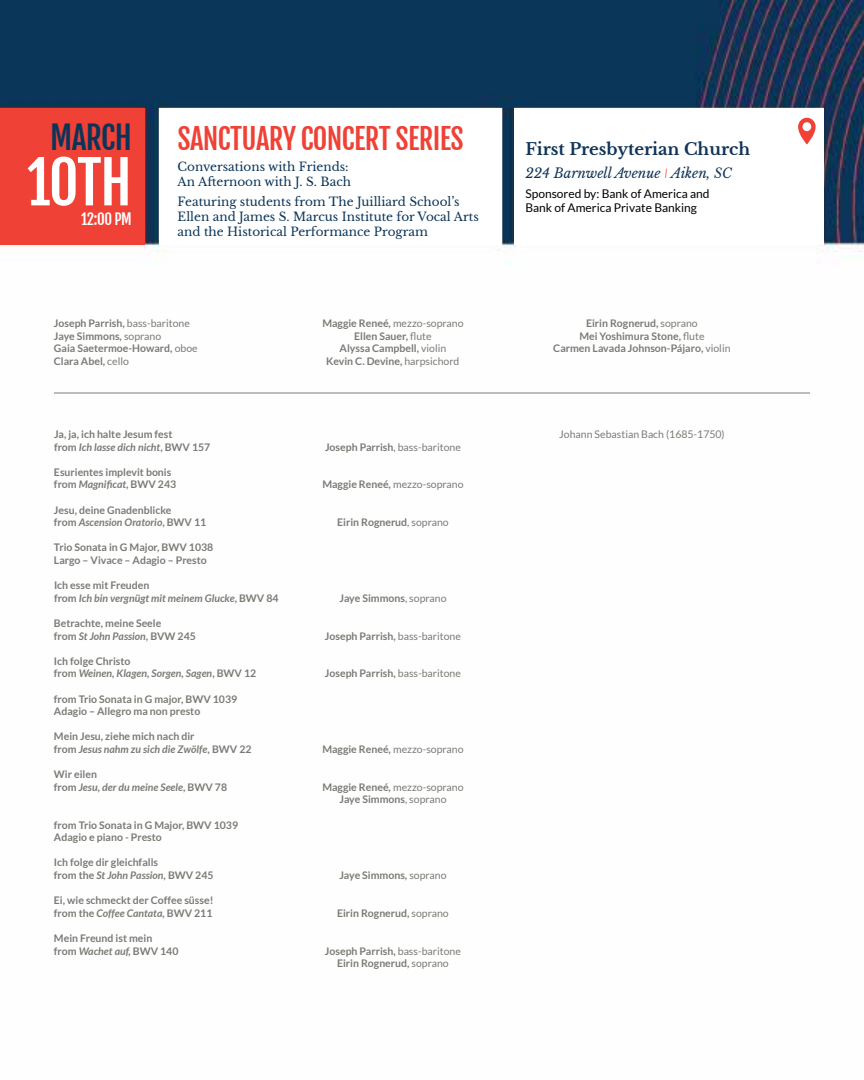
<style>
.page{position:relative;width:864px;height:1080px;background:#fff}
.page>*{position:absolute;margin:0;border:0;box-sizing:border-box;transform-origin:0 0}
.t1{font:58.05px "Fjalla One";color:#fff}
.t2{font:31.5px "Fjalla One";letter-spacing:-.025em;color:#0b3459}
.t3{font:28.5px "Fjalla One";letter-spacing:-.025em;color:#ef4136}
.t4{font:700 16.5px "Libre Baskerville";color:#113458}
.t5{font:15px "Fjalla One";color:#fff}
.t6{font:italic 13.5px "Libre Baskerville";color:#113458}
.t7{font:12px/15px "Libre Baskerville";color:#0b3459}
.t8{font:12px/14.4px "Lato";color:#000}
.t9{font:700 10.5px/12.6px "Lato";color:#7a7a75}
.t10{font:italic 700 10.5px/12.6px "Lato";color:#7a7a75}
.t11{font:10.5px "Lato";color:#7a7a75}
.s1{font-family:"Lato";font-weight:300;color:#ef4136}
.s2{font-weight:400}
.s3{font-weight:700}
.s4{font-style:normal}
.s5{font-style:italic}
</style>
<div class="page">
<img style="left:0;top:0;width:864px;height:393px">
<div style="left:0;top:108px;width:145px;height:136px;background:#ef4136"></div>
<div style="left:159px;top:108px;width:343px;height:136px;background:#fff"></div>
<img style="left:515px;top:108px;width:309px;height:136px">
<svg style="left:798px;top:118px;width:18px;height:27px"></svg>
<hr style="left:54px;top:393px;width:756px;height:1px;background:#7a7a75">
<h2 class="t2" style="left:50px;top:118px;width:83px">MARCH</h2>
<h1 class="t1" style="left:27px;top:147px;width:106px">10TH</h1>
<h3 class="t5" style="left:81px;top:210px;width:52px">12:00 PM</h3>
<h3 class="t3" style="left:178px;top:122px;width:288px">SANCTUARY CONCERT SERIES</h3>
<p class="t7" style="left:178px;top:159px;width:175px">Conversations with Friends:<br>An Afternoon with J. S. Bach</p>
<p class="t7" style="left:178px;top:194px;width:303px">Featuring students from The Juilliard School’s<br>Ellen and James S. Marcus Institute for Vocal Arts and the Historical Performance Program</p>
<h3 class="t4" style="left:525px;top:139px;width:226px">First Presbyterian Church</h3>
<p class="t6" style="left:525px;top:165px;width:208px">224 Barnwell Avenue <span class="s1">I</span> Aiken, SC</p>
<p class="t8" style="left:525px;top:186px;width:186px">Sponsored by: Bank of America and<br>Bank of America Private Banking</p>
<p class="t9" style="left:54px;top:317px;width:138px">Joseph Parrish, <span class="s2">bass-baritone</span></p>
<p class="t11" style="left:322px;top:317px;width:143px"><span class="s3">Maggie Reneé,</span> mezzo-soprano</p>
<p class="t9" style="left:586px;top:317px;width:113px">Eirin Rognerud, <span class="s2">soprano</span></p>
<p class="t9" style="left:54px;top:329px;width:109px">Jaye Simmons, <span class="s2">soprano</span></p>
<p class="t9" style="left:354px;top:329px;width:79px">Ellen Sauer, <span class="s2">flute</span></p>
<p class="t9" style="left:579px;top:329px;width:127px">Mei Yoshimura Stone, <span class="s2">flute</span></p>
<p class="t9" style="left:54px;top:342px;width:145px">Gaia Saetermoe-Howard, <span class="s2">oboe</span></p>
<p class="t9" style="left:340px;top:342px;width:108px">Alyssa Campbell, <span class="s2">violin</span></p>
<p class="t9" style="left:553px;top:342px;width:179px">Carmen Lavada Johnson-Pájaro, <span class="s2">violin</span></p>
<p class="t9" style="left:54px;top:355px;width:76px">Clara Abel, <span class="s2">cello</span></p>
<p class="t9" style="left:326px;top:355px;width:135px">Kevin C. Devine, <span class="s2">harpsichord</span></p>
<p class="t9" style="left:54px;top:428px;width:120px">Ja, ja, ich halte Jesum fest</p>
<p class="t11" style="left:559px;top:428px;width:167px">Johann Sebastian Bach (1685-1750)</p>
<p class="t10" style="left:54px;top:441px;width:158px"><span class="s4">from</span> Ich lasse dich nicht<span class="s4">, BWV 157</span></p>
<p class="t11" style="left:325px;top:441px;width:137px"><span class="s3">Joseph Parrish</span>, bass-baritone</p>
<p class="t9" style="left:54px;top:465px;width:124px">Esurientes implevit bonis from <span class="s5">Magnificat</span>, BWV 243</p>
<p class="t11" style="left:322px;top:479px;width:143px"><span class="s3">Maggie Reneé,</span> mezzo-soprano</p>
<p class="t9" style="left:54px;top:503px;width:154px">Jesu, deine Gnadenblicke<br>from <span class="s5">Ascension Oratorio</span>, BWV 11</p>
<p class="t9" style="left:54px;top:541px;width:161px">Trio Sonata in G Major, BWV 1038<br>Largo – Vivace – Adagio – Presto</p>
<p class="t10" style="left:54px;top:579px;width:226px"><span class="s4">Ich esse mit Freuden<br>from</span> Ich bin vergnügt mit meinem Glucke<span class="s4">, BWV 84</span></p>
<p class="t9" style="left:54px;top:617px;width:143px">Betrachte, meine Seele<br>from <span class="s5">St John Passion</span>, BVW 245</p>
<p class="t10" style="left:54px;top:655px;width:204px"><span class="s4">Ich folge Christo<br>from</span> Weinen, Klagen, Sorgen, Sagen<span class="s4">, BWV 12</span></p>
<p class="t9" style="left:54px;top:692px;width:185px">from Trio Sonata in G major, BWV 1039<br>Adagio – Allegro ma non presto</p>
<p class="t9" style="left:54px;top:730px;width:199px">Mein Jesu, ziehe mich nach dir<br>from <span class="s5">Jesus nahm zu sich die Zwölfe</span>, BWV 22</p>
<p class="t10" style="left:54px;top:768px;width:175px"><span class="s4">Wir eilen<br>from</span> Jesu, der du meine Seele<span class="s4">, BWV 78</span></p>
<p class="t9" style="left:54px;top:818px;width:186px">from Trio Sonata in G Major, BWV 1039<br>Adagio e piano - Presto</p>
<p class="t9" style="left:54px;top:856px;width:161px">Ich folge dir gleichfalls<br>from the <span class="s5">St John Passion</span>, BWV 245</p>
<p class="t9" style="left:54px;top:894px;width:161px">Ei, wie schmeckt der Coffee süsse! from the <span class="s5">Coffee Cantata,</span> BWV 211</p>
<p class="t9" style="left:54px;top:932px;width:126px">Mein Freund ist mein<br>from <span class="s5">Wachet auf,</span> BWV 140</p>
<p class="t9" style="left:337px;top:516px;width:113px">Eirin Rognerud<span class="s2">, soprano</span></p>
<p class="t9" style="left:339px;top:591px;width:109px">Jaye Simmons<span class="s2">, soprano</span></p>
<p class="t9" style="left:325px;top:629px;width:138px">Joseph Parrish, <span class="s2">bass-baritone</span></p>
<p class="t9" style="left:325px;top:667px;width:138px">Joseph Parrish, <span class="s2">bass-baritone</span></p>
<p class="t11" style="left:322px;top:743px;width:143px"><span class="s3">Maggie Reneé,</span> mezzo-soprano</p>
<p class="t9" style="left:322px;top:780px;width:143px;text-align:center">Maggie Reneé, <span class="s2">mezzo-soprano<br></span>Jaye Simmons<span class="s2">, soprano</span></p>
<p class="t9" style="left:339px;top:869px;width:109px">Jaye Simmons, <span class="s2">soprano</span></p>
<p class="t9" style="left:337px;top:906px;width:113px">Eirin Rognerud, <span class="s2">soprano</span></p>
<p class="t9" style="left:325px;top:944px;width:138px;text-align:center">Joseph Parrish, <span class="s2">bass-baritone<br></span>Eirin Rognerud, <span class="s2">soprano</span></p>
</div>
